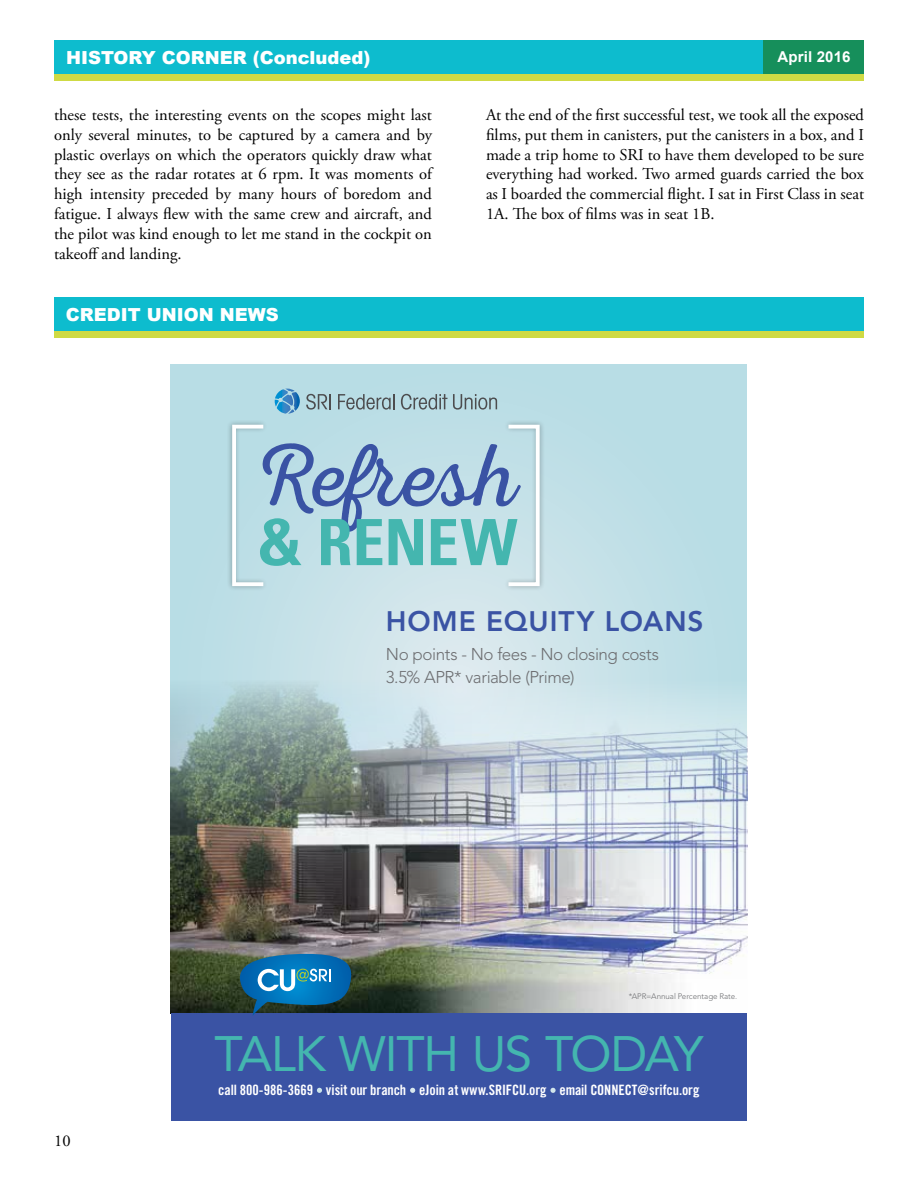
<style>
.page{position:relative;width:918px;height:1188px;background:#fff}
.page>*{position:absolute;margin:0;border:0;box-sizing:border-box;transform-origin:0 0}
.t1{font:89.4px "Nexa Rust Script L 0";color:#3a53a4}
.t2{font:700 condensed 63.75px "Univers";color:#44b6af}
.t3{font:49.35px "Avenir";letter-spacing:-.025em;color:#44b6af}
.t4{font:800 28.05px "Avenir";letter-spacing:.03em;color:#3a53a4}
.t5{font:900 18px "Arial";color:#fff}
.t6{font:300 16.95px/23px "Avenir";letter-spacing:-.025em;color:#6d6e71}
.t7{font:16.5px/19.8px "Adobe Garamond Pro";color:#000;text-align:justify}
.t8{font:700 15px "Arial";letter-spacing:.01em;color:#fff}
.t9{font:14.25px "Trade Gothic Bold Cond Twenty";letter-spacing:-.005em;color:#fff}
.t10{font:300 7.95px "Avenir";letter-spacing:-.005em;color:#6d6e71}
</style>
<div class="page">
<div style="left:54px;top:68px;width:810px;height:13px;background:#cfda44"></div>
<div style="left:54px;top:40px;width:810px;height:34px;background:#0dbcce"></div>
<div style="left:764px;top:40px;width:100px;height:34px;background:#168f5b"></div>
<div style="left:54px;top:324px;width:810px;height:14px;background:#cfda44"></div>
<div style="left:54px;top:297px;width:810px;height:34px;background:#0dbcce"></div>
<svg style="left:171px;top:364px;width:576px;height:317px"></svg>
<img style="left:171px;top:681px;width:576px;height:332px">
<div style="left:171px;top:1013px;width:576px;height:107px;background:#3a53a4"></div>
<svg style="left:240px;top:954px;width:111px;height:61px"></svg>
<div style="left:227px;top:419px;width:318px;height:173px;background:#000;opacity:.3"></div>
<div style="left:232px;top:425px;width:33px;height:161px;border:4px solid #fff"></div>
<div style="left:507px;top:425px;width:33px;height:161px;border:4px solid #fff"></div>
<svg style="left:275px;top:389px;width:25px;height:25px"></svg>
<svg style="left:306px;top:394px;width:25px;height:16px"></svg>
<svg style="left:338px;top:394px;width:57px;height:16px"></svg>
<svg style="left:401px;top:394px;width:96px;height:16px"></svg>
<p class="t5" style="left:66px;top:45px;width:306px">HISTORY CORNER (Concluded)</p>
<p class="t7" style="left:54px;top:105px;width:380px">these tests, the interesting events on the scopes might last only several minutes, to be captured by a camera and by plastic overlays on which the operators quickly draw what they see as the radar rotates at 6 rpm. It was moments of high intensity preceded by many hours of boredom and fatigue. I always flew with the same crew and aircraft, and the pilot was kind enough to let me stand in the cockpit on takeoff and landing.</p>
<p class="t5" style="left:66px;top:301px;width:214px">CREDIT UNION NEWS</p>
<p class="t8" style="left:778px;top:47px;width:75px">April 2016</p>
<p class="t7" style="left:486px;top:105px;width:380px">At the end of the first successful test, we took all the exposed films, put them in canisters, put the canisters in a box, and I made a trip home to SRI to have them developed to be sure everything had worked. Two armed guards carried the box as I boarded the commercial flight. I sat in First Class in seat 1A. The box of films was in seat 1B.</p>
<h1 class="t1" style="left:258px;top:428px;width:262px">Refresh</h1>
<h2 class="t2" style="left:259px;top:503px;width:260px">&amp; RENEW</h2>
<h3 class="t4" style="left:386px;top:605px;width:319px">HOME EQUITY LOANS</h3>
<p class="t6" style="left:386px;top:643px;width:275px">No points - No fees - No closing costs<br>3.5% APR* variable (Prime)</p>
<p class="t10" style="left:629px;top:992px;width:110px">*APR=Annual Percentage Rate.</p>
<p class="t7" style="left:54px;top:1131px;width:18px">10</p>
<h3 class="t3" style="left:214px;top:1025px;width:490px">TALK WITH US TODAY</h3>
<p class="t9" style="left:218px;top:1082px;width:483px">call 800-986-3669 • visit our branch • eJoin at www.SRIFCU.org • email CONNECT@srifcu.org</p>
</div>
